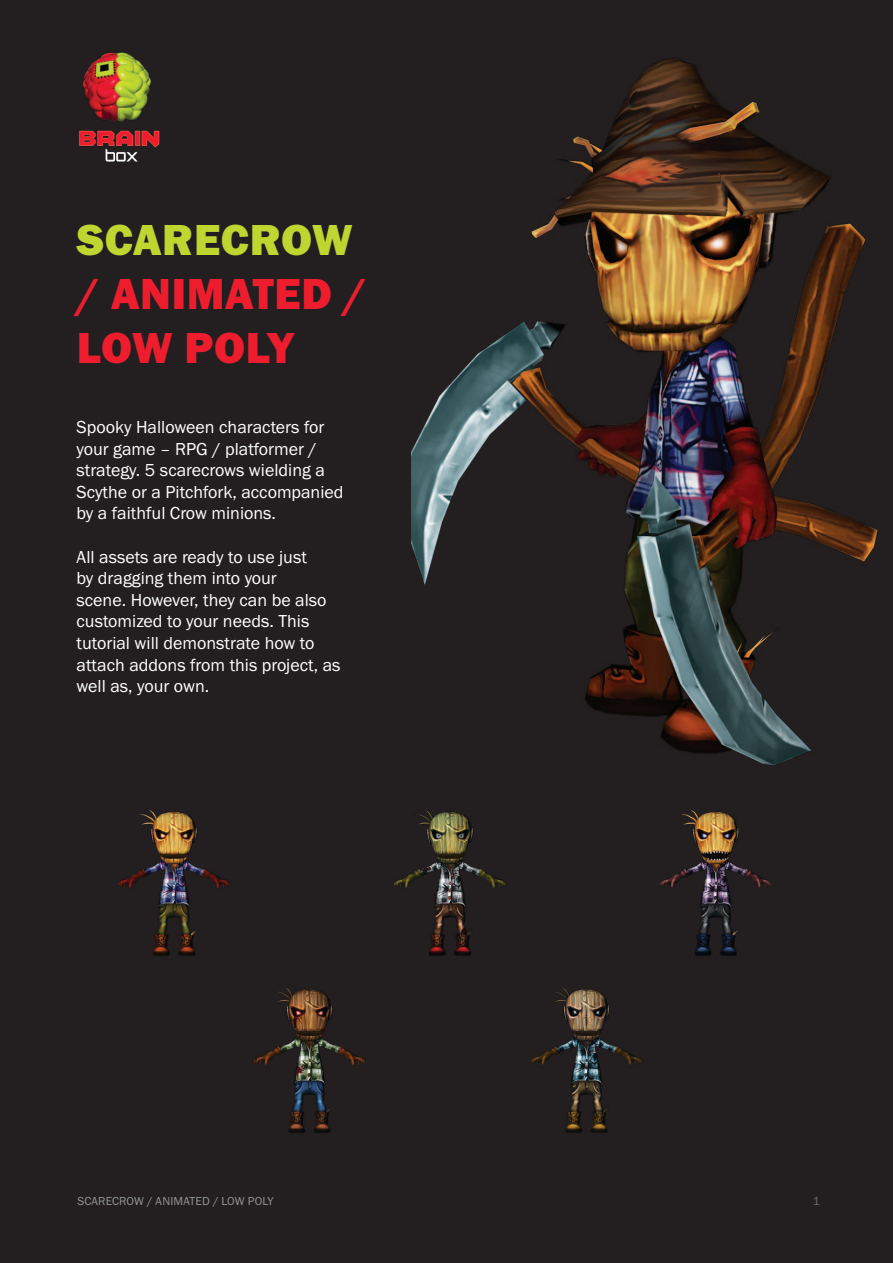
<style>
.page{position:relative;width:893px;height:1263px;background:#231f20}
.page>*{position:absolute;margin:0;border:0;box-sizing:border-box;transform-origin:0 0}
.t1{font:45px/54px "Franklin Got Itc TOT Hea";letter-spacing:.015em;color:#ed1d2e}
.t2{font:18px/21.6px "Franklin Got Itc TOT Boo";color:#fff}
.t3{font:12px "Franklin Got Itc TOT Boo";letter-spacing:.015em;color:#939598}
.t4{font:12px "Franklin Got Itc TOT Boo";color:#6c6d70}
.s1{color:#bed630}
</style>
<div class="page">
<img style="left:412px;top:58px;width:465px;height:707px">
<img style="left:79px;top:52px;width:81px;height:110px">
<img style="left:118px;top:810px;width:112px;height:146px">
<img style="left:394px;top:810px;width:112px;height:146px">
<img style="left:253px;top:988px;width:112px;height:145px">
<img style="left:531px;top:988px;width:111px;height:145px">
<img style="left:660px;top:810px;width:112px;height:146px">
<p class="t1" style="left:77px;top:214px;width:291px"><span class="s1">SCARECROW </span>/ ANIMATED /</p>
<p class="t1" style="left:77px;top:322px;width:219px">LOW POLY</p>
<p class="t2" style="left:77px;top:416px;width:268px">Spooky Halloween characters for your game – RPG / platformer / strategy. 5 scarecrows wielding a<br>Scythe or a Pitchfork, accompanied by a faithful Crow minions.</p>
<p class="t2" style="left:77px;top:546px;width:266px">All assets are ready to use just<br>by dragging them into your<br>scene. However, they can be also customized to your needs. This tutorial will demonstrate how to attach addons from this project, as well as, your own.</p>
<p class="t3" style="left:77px;top:1195px;width:198px">SCARECROW / ANIMATED / LOW POLY</p>
<p class="t4" style="left:813px;top:1195px;width:9px">1</p>
</div>
